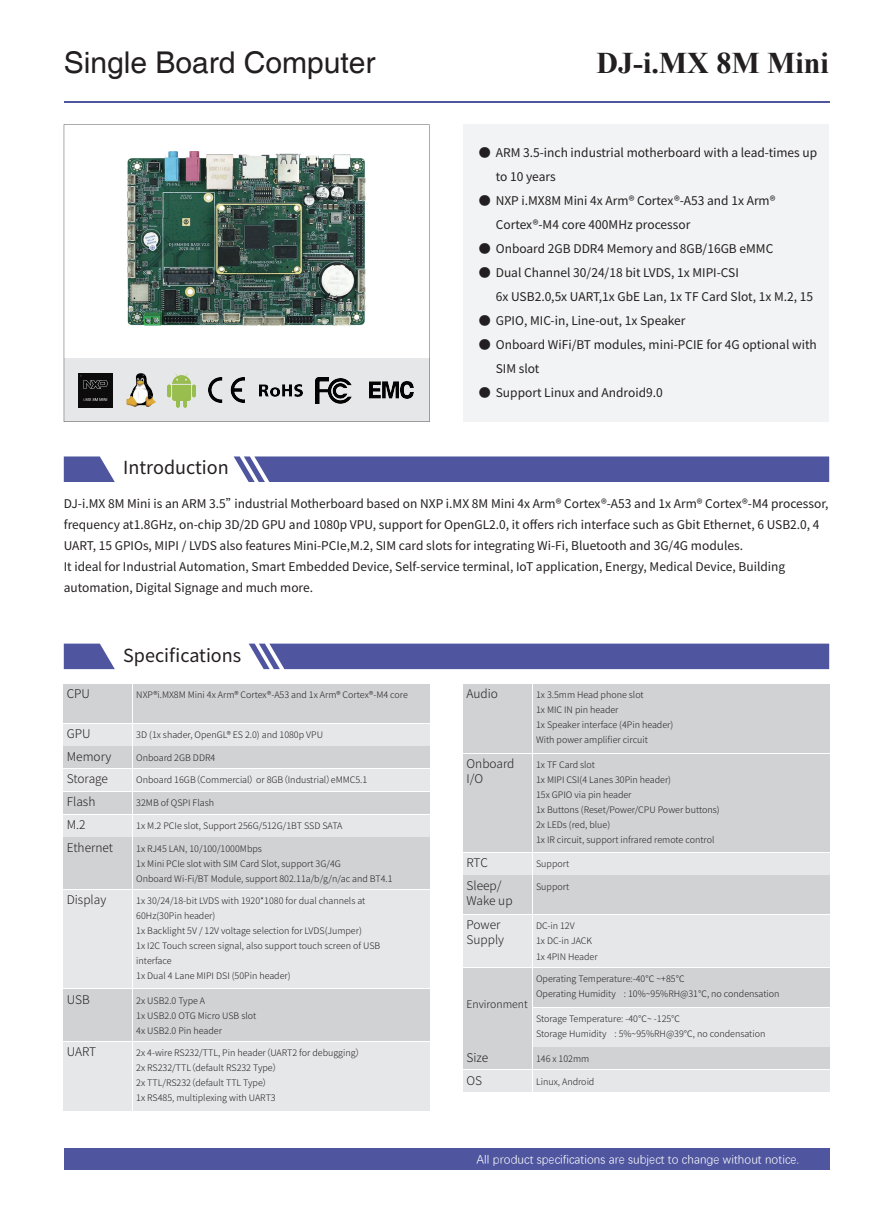
<style>
.page{position:relative;width:893px;height:1212px;background:#fff}
.page>*{position:absolute;margin:0;border:0;box-sizing:border-box;transform-origin:0 0}
.t1{font:30px "Helvetica";color:#231f20}
.t2{font:700 30px "Times New Roman";color:#231f20}
.t3{font:18px "Source Han Sans CN";color:#231f20}
.t4{font:12px/21px "Source Han Sans CN";color:#231f20}
.t5{font:300 12px/15px "Source Han Sans CN";color:#231f20}
.t6{font:12px "Deng Xian";color:#fff}
.t7{font:300 10.5px "Source Han Sans CN";color:#231f20}
.t8{font:300 9px/15px "Source Han Sans CN";color:#231f20}
</style>
<div class="page">
<hr style="left:64px;top:101px;width:765px;height:2px;background:#4f559f">
<div style="left:64px;top:1148px;width:765px;height:21px;background:#4f559f"></div>
<svg style="left:64px;top:456px;width:51px;height:26px"></svg>
<div style="left:234px;top:456px;width:595px;height:26px;background:#4f559f"></div>
<svg style="left:64px;top:644px;width:51px;height:25px"></svg>
<div style="left:249px;top:644px;width:580px;height:25px;background:#4f559f"></div>
<div style="left:64px;top:684px;width:68px;height:38px;background:#d1d2d4"></div>
<div style="left:133px;top:684px;width:296px;height:38px;background:#d1d2d4"></div>
<div style="left:64px;top:724px;width:68px;height:21px;background:#e6e7e9"></div>
<div style="left:133px;top:724px;width:296px;height:21px;background:#e6e7e9"></div>
<div style="left:64px;top:769px;width:68px;height:22px;background:#e6e7e9"></div>
<div style="left:133px;top:769px;width:296px;height:22px;background:#e6e7e9"></div>
<div style="left:64px;top:747px;width:68px;height:21px;background:#d1d2d4"></div>
<div style="left:133px;top:747px;width:296px;height:21px;background:#d1d2d4"></div>
<div style="left:64px;top:815px;width:68px;height:21px;background:#e6e7e9"></div>
<div style="left:133px;top:815px;width:296px;height:21px;background:#e6e7e9"></div>
<div style="left:64px;top:792px;width:68px;height:21px;background:#d1d2d4"></div>
<div style="left:133px;top:792px;width:296px;height:21px;background:#d1d2d4"></div>
<div style="left:64px;top:838px;width:68px;height:51px;background:#d1d2d4"></div>
<div style="left:133px;top:838px;width:296px;height:51px;background:#d1d2d4"></div>
<div style="left:64px;top:890px;width:68px;height:98px;background:#e6e7e9"></div>
<div style="left:133px;top:890px;width:296px;height:98px;background:#e6e7e9"></div>
<div style="left:463px;top:876px;width:69px;height:38px;background:#d1d2d4"></div>
<div style="left:533px;top:876px;width:296px;height:38px;background:#d1d2d4"></div>
<div style="left:463px;top:754px;width:69px;height:97px;background:#d1d2d4"></div>
<div style="left:533px;top:754px;width:296px;height:97px;background:#d1d2d4"></div>
<div style="left:463px;top:853px;width:69px;height:21px;background:#e6e7e9"></div>
<div style="left:533px;top:853px;width:296px;height:21px;background:#e6e7e9"></div>
<div style="left:463px;top:915px;width:69px;height:51px;background:#e6e7e9"></div>
<div style="left:533px;top:915px;width:296px;height:51px;background:#e6e7e9"></div>
<div style="left:463px;top:968px;width:69px;height:78px;background:#d1d2d4"></div>
<div style="left:533px;top:968px;width:296px;height:38px;background:#d1d2d4"></div>
<div style="left:533px;top:1008px;width:296px;height:38px;background:#e6e7e9"></div>
<div style="left:463px;top:1048px;width:69px;height:21px;background:#d1d2d4"></div>
<div style="left:533px;top:1048px;width:296px;height:21px;background:#d1d2d4"></div>
<div style="left:463px;top:1070px;width:69px;height:22px;background:#e6e7e9"></div>
<div style="left:533px;top:1070px;width:296px;height:22px;background:#e6e7e9"></div>
<div style="left:464px;top:684px;width:68px;height:68px;background:#d1d2d4"></div>
<div style="left:533px;top:684px;width:296px;height:68px;background:#d1d2d4"></div>
<div style="left:64px;top:1042px;width:68px;height:68px;background:#e6e7e9"></div>
<div style="left:133px;top:1042px;width:296px;height:68px;background:#e6e7e9"></div>
<div style="left:64px;top:989px;width:68px;height:51px;background:#d1d2d4"></div>
<div style="left:133px;top:989px;width:296px;height:51px;background:#d1d2d4"></div>
<svg style="left:64px;top:124px;width:365px;height:298px"></svg>
<div style="left:464px;top:124px;width:365px;height:298px;background:#f2f3f4"></div>
<h1 class="t1" style="left:64px;top:45px;width:313px">Single Board Computer</h1>
<h1 class="t2" style="left:596px;top:42px;width:234px">DJ-i.MX 8M Mini</h1>
<h3 class="t4" style="left:496px;top:140px;width:323px;line-height:24px;text-indent:-17px">● ARM 3.5-inch industrial motherboard with a lead-times up to 10 years</h3>
<h3 class="t4" style="left:496px;top:188px;width:281px;line-height:24px;text-indent:-17px">● NXP i.MX8M Mini 4x Arm® Cortex®-A53 and 1x Arm®<br>Cortex®-M4 core 400MHz processor</h3>
<h3 class="t4" style="left:479px;top:238px;width:296px">● Onboard 2GB DDR4 Memory and 8GB/16GB eMMC</h3>
<h3 class="t4" style="left:496px;top:260px;width:319px;line-height:24px;text-indent:-17px">● Dual Channel 30/24/18 bit LVDS, 1x MIPI-CSI<br>6x USB2.0,5x UART,1x GbE Lan, 1x TF Card Slot, 1x M.2, 15</h3>
<h3 class="t4" style="left:479px;top:310px;width:208px">● GPIO, MIC-in, Line-out, 1x Speaker</h3>
<h3 class="t4" style="left:496px;top:332px;width:323px;line-height:24px;text-indent:-17px">● Onboard WiFi/BT modules, mini-PCIE for 4G optional with<br>SIM slot</h3>
<h3 class="t4" style="left:479px;top:382px;width:185px">● Support Linux and Android9.0</h3>
<h2 class="t3" style="left:123px;top:459px;width:107px">Introduction</h2>
<p class="t4" style="left:64px;top:492px;width:766px">DJ-i.MX 8M Mini is an ARM 3.5”industrial Motherboard based on NXP i.MX 8M Mini 4x Arm® Cortex®-A53 and 1x Arm® Cortex®-M4 processor, frequency at1.8GHz, on-chip 3D/2D GPU and 1080p VPU, support for OpenGL2.0, it offers rich interface such as Gbit Ethernet, 6 USB2.0, 4<br>UART, 15 GPIOs, MIPI / LVDS also features Mini-PCIe,M.2, SIM card slots for integrating Wi-Fi, Bluetooth and 3G/4G modules.<br>It ideal for Industrial Automation, Smart Embedded Device, Self-service terminal, IoT application, Energy, Medical Device, Building automation, Digital Signage and much more.</p>
<h2 class="t3" style="left:123px;top:646px;width:120px">Specifications</h2>
<h3 class="t5" style="left:67px;top:686px;width:25px">CPU</h3>
<p class="t8" style="left:136px;top:687px;width:273px">NXP®i.MX8M Mini 4x Arm® Cortex®-A53 and 1x Arm® Cortex®-M4 core</p>
<h3 class="t5" style="left:67px;top:726px;width:25px">GPU</h3>
<p class="t8" style="left:136px;top:727px;width:188px">3D (1x shader, OpenGL® ES 2.0) and 1080p VPU</p>
<h3 class="t5" style="left:67px;top:771px;width:43px">Storage</h3>
<p class="t8" style="left:136px;top:772px;width:233px">Onboard 16GB（Commercial）or 8GB（Industrial）eMMC5.1</p>
<h3 class="t5" style="left:67px;top:748px;width:46px">Memory</h3>
<p class="t8" style="left:136px;top:750px;width:81px">Onboard 2GB DDR4</p>
<h3 class="t5" style="left:67px;top:794px;width:30px">Flash</h3>
<p class="t8" style="left:136px;top:795px;width:79px">32MB of QSPI Flash</p>
<h3 class="t5" style="left:67px;top:839px;width:48px">Ethernet</h3>
<p class="t8" style="left:136px;top:841px;width:258px">1x RJ45 LAN, 10/100/1000Mbps<br>1x Mini PCIe slot with SIM Card Slot, support 3G/4G<br>Onboard Wi-Fi/BT Module, support 802.11a/b/g/n/ac and BT4.1</p>
<h3 class="t5" style="left:67px;top:892px;width:41px">Display</h3>
<p class="t8" style="left:136px;top:893px;width:246px">1x 30/24/18-bit LVDS with 1920*1080 for dual channels at 60Hz(30Pin header)<br>1x Backlight 5V / 12V voltage selection for LVDS(Jumper)<br>1x I2C Touch screen signal, also support touch screen of USB interface<br>1x Dual 4 Lane MIPI DSI (50Pin header)</p>
<h3 class="t5" style="left:67px;top:817px;width:20px">M.2</h3>
<p class="t8" style="left:136px;top:818px;width:208px">1x M.2 PCIe slot, Support 256G/512G/1BT SSD SATA</p>
<h3 class="t5" style="left:67px;top:991px;width:24px">USB</h3>
<p class="t8" style="left:136px;top:992px;width:121px">2x USB2.0 Type A<br>1x USB2.0 OTG Micro USB slot<br>4x USB2.0 Pin header</p>
<h3 class="t5" style="left:67px;top:1044px;width:31px">UART</h3>
<p class="t8" style="left:136px;top:1045px;width:230px">2x 4-wire RS232/TTL, Pin header（UART2 for debugging）2x RS232/TTL（default RS232 Type）<br>2x TTL/RS232（default TTL Type）<br>1x RS485, multiplexing with UART3</p>
<h3 class="t5" style="left:466px;top:686px;width:33px">Audio</h3>
<p class="t8" style="left:536px;top:687px;width:139px">1x 3.5mm Head phone slot<br>1x MIC IN pin header<br>1x Speaker interface (4Pin header)<br>With power amplifier circuit</p>
<h3 class="t5" style="left:466px;top:755px;width:49px">Onboard<br>I/O</h3>
<p class="t8" style="left:536px;top:757px;width:185px">1x TF Card slot<br>1x MIPI CSI(4 Lanes 30Pin header)<br>15x GPIO via pin header<br>1x Buttons (Reset/Power/CPU Power buttons)<br>2x LEDs (red, blue)<br>1x IR circuit, support infrared remote control</p>
<h3 class="t5" style="left:466px;top:855px;width:23px">RTC</h3>
<p class="t8" style="left:536px;top:856px;width:35px">Support</p>
<h3 class="t5" style="left:466px;top:878px;width:48px">Sleep/<br>Wake up</h3>
<p class="t8" style="left:536px;top:879px;width:35px">Support</p>
<h3 class="t5" style="left:466px;top:917px;width:39px">Power<br>Supply</h3>
<p class="t8" style="left:536px;top:918px;width:63px">DC-in 12V<br>1x DC-in JACK<br>1x 4PIN Header</p>
<p class="t7" style="left:466px;top:999px;width:63px">Environment</p>
<p class="t8" style="left:536px;top:971px;width:245px">Operating Temperature:-40℃ ~+85℃<br>Operating Humidity : 10%~95%RH@31℃, no condensation</p>
<p class="t8" style="left:536px;top:1011px;width:231px">Storage Temperature: -40℃~ -125℃<br>Storage Humidity : 5%~95%RH@39℃, no condensation</p>
<h3 class="t5" style="left:466px;top:1050px;width:23px">Size</h3>
<p class="t8" style="left:536px;top:1051px;width:55px">146 x 102mm</p>
<h3 class="t5" style="left:466px;top:1072px;width:17px">OS</h3>
<p class="t8" style="left:536px;top:1073px;width:60px">Linux, Android</p>
<h3 class="t6" style="left:477px;top:1151px;width:324px">All product specifications are subject to change without notice.</h3>
</div>
